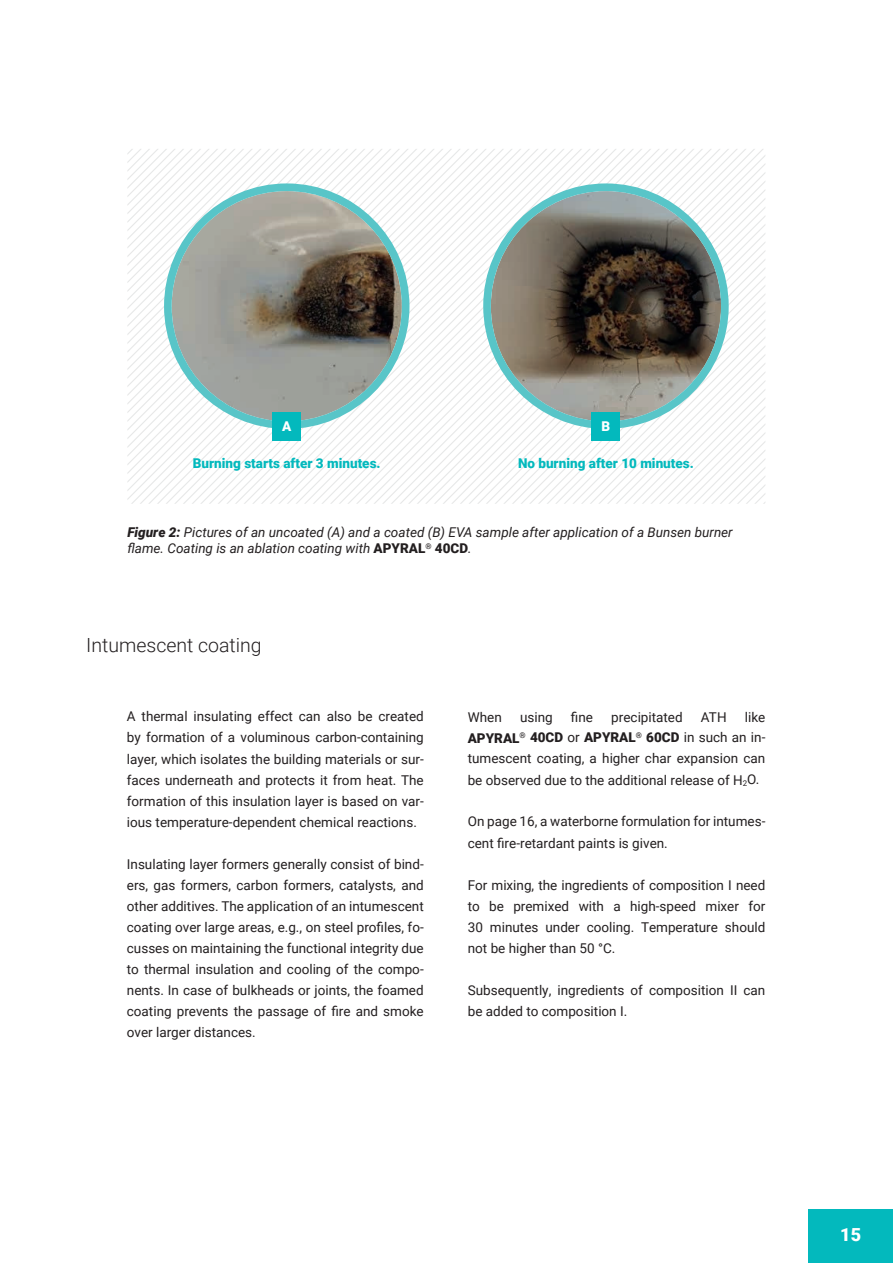
<style>
.page{position:relative;width:893px;height:1263px;background:#fff}
.page>*{position:absolute;margin:0;border:0;box-sizing:border-box;transform-origin:0 0}
.t1{font:300 19.5px "Roboto";color:#231f20}
.t2{font:900 18px "Roboto";color:#fff}
.t3{font:13.5px/21px "Roboto";color:#231f20;text-align:justify}
.t4{font:italic 13.5px/16.5px "Roboto";color:#231f20}
.t5{font:900 13.5px "Roboto";color:#03b9bd}
.t6{font:900 13.5px "Roboto";color:#fff}
.s1{font-weight:900}
.s2{font-weight:900;font-style:normal}
</style>
<div class="page">
<svg style="left:131px;top:149px;width:9px;height:355px"></svg>
<svg style="left:140px;top:149px;width:8px;height:355px"></svg>
<svg style="left:148px;top:149px;width:9px;height:355px"></svg>
<svg style="left:157px;top:149px;width:9px;height:355px"></svg>
<svg style="left:408px;top:149px;width:355px;height:355px"></svg>
<svg style="left:417px;top:154px;width:348px;height:350px"></svg>
<svg style="left:425px;top:163px;width:340px;height:341px"></svg>
<svg style="left:434px;top:172px;width:331px;height:332px"></svg>
<svg style="left:442px;top:180px;width:323px;height:324px"></svg>
<svg style="left:451px;top:189px;width:314px;height:315px"></svg>
<svg style="left:460px;top:198px;width:305px;height:306px"></svg>
<svg style="left:468px;top:206px;width:297px;height:298px"></svg>
<svg style="left:477px;top:215px;width:288px;height:289px"></svg>
<svg style="left:546px;top:284px;width:219px;height:220px"></svg>
<svg style="left:555px;top:293px;width:210px;height:211px"></svg>
<div style="left:808px;top:1209px;width:85px;height:54px;background:#03b9bd"></div>
<svg style="left:164px;top:183px;width:245px;height:246px"></svg>
<svg style="left:483px;top:183px;width:246px;height:246px"></svg>
<div style="left:273px;top:412px;width:28px;height:28px;background:#03b9bd"></div>
<div style="left:592px;top:412px;width:28px;height:28px;background:#03b9bd"></div>
<p class="t6" style="left:282px;top:421px;width:11px">A</p>
<p class="t6" style="left:602px;top:421px;width:10px">B</p>
<p class="t5" style="left:193px;top:457px;width:189px">Burning starts after 3 minutes.</p>
<p class="t5" style="left:518px;top:457px;width:177px">No burning after 10 minutes.</p>
<p class="t4" style="left:127px;top:523px;width:607px"><span class="s1">Figure 2:</span> Pictures of an uncoated (A) and a coated (B) EVA sample after application of a Bunsen burner flame. Coating is an ablation coating with <span class="s2">APYRAL</span><sup>®</sup> <span class="s2">40CD</span>.</p>
<h1 class="t1" style="left:86px;top:637px;width:177px">Intumescent coating</h1>
<p class="t3" style="left:127px;top:706px;width:298px">A thermal insulating effect can also be created by formation of a voluminous carbon-containing layer, which isolates the building materials or sur&shy;faces underneath and protects it from heat. The formation of this insulation layer is based on var&shy;ious temperature-dependent chemical reactions.</p>
<p class="t3" style="left:127px;top:853px;width:298px">Insulating layer formers generally consist of bind&shy;ers, gas formers, carbon formers, catalysts, and other additives. The application of an intumescent coating over large areas, e.g., on steel profiles, fo&shy;cusses on maintaining the functional integrity due to thermal insulation and cooling of the compo&shy;nents. In case of bulkheads or joints, the foamed coating prevents the passage of fire and smoke over larger distances.</p>
<p class="t3" style="left:468px;top:706px;width:36px">When</p>
<p class="t3" style="left:520px;top:706px;width:34px">using</p>
<p class="t3" style="left:571px;top:706px;width:24px">fine</p>
<p class="t3" style="left:611px;top:706px;width:73px">precipitated</p>
<p class="t3" style="left:701px;top:706px;width:27px">ATH</p>
<p class="t3" style="left:468px;top:706px;width:299px;text-indent:277px">like <span class="s1">APYRAL</span><sup>®</sup> <span class="s1">40CD</span> or <span class="s1">APYRAL</span><sup>®</sup> <span class="s1">60CD</span> in such an in&shy;tumescent coating, a higher char expansion can be observed due to the additional release of H<sub>2</sub>O.</p>
<p class="t3" style="left:468px;top:811px;width:299px">On page 16, a waterborne formulation for intumes&shy;cent fire-retardant paints is given.</p>
<p class="t3" style="left:468px;top:874px;width:299px">For mixing, the ingredients of composition I need to be premixed with a high-speed mixer for 30 minutes under cooling. Temperature should not be higher than 50 °C.</p>
<p class="t3" style="left:468px;top:979px;width:299px">Subsequently, ingredients of composition II can be added to composition I.</p>
<h2 class="t2" style="left:840px;top:1227px;width:22px">15</h2>
</div>
